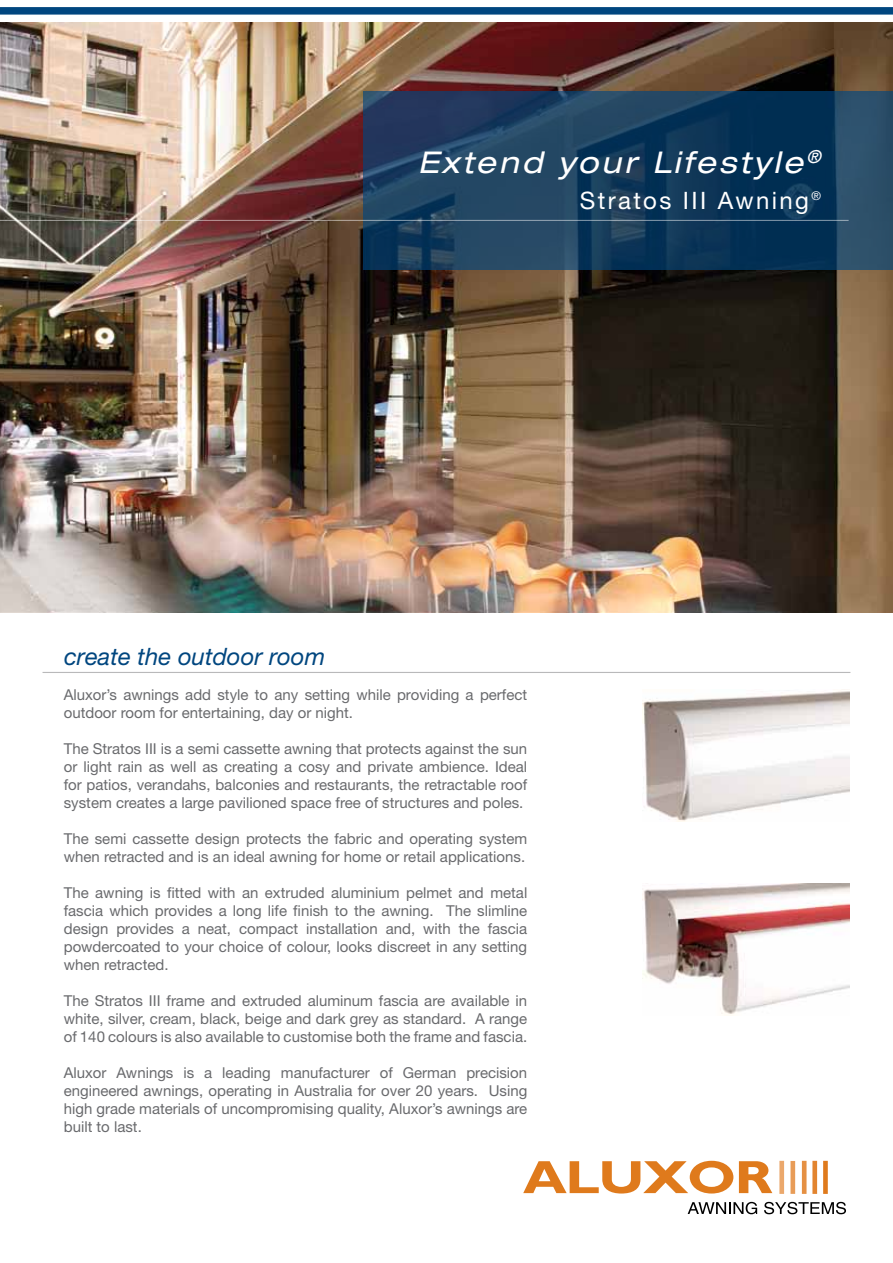
<style>
.page{position:relative;width:893px;height:1263px;background:#fff}
.page>*{position:absolute;margin:0;border:0;box-sizing:border-box;transform-origin:0 0}
.t1{font:italic expanded 30px "Helvetica Neue";letter-spacing:.1em;color:#fff}
.t2{font:italic 24px "Helvetica Neue";color:#00467f}
.t3{font:24px "Helvetica Neue";letter-spacing:.1em;color:#fff}
.t4{font:15px/18px "Helvetica Neue";color:#696a6d;text-align:justify}
</style>
<div class="page">
<img style="left:642px;top:883px;width:208px;height:131px">
<img style="left:642px;top:689px;width:208px;height:132px">
<hr style="left:43px;top:672px;width:807px;height:1px;background:#696a6d">
<div style="left:0;top:7px;width:893px;height:8px;background:#00467f"></div>
<img style="left:0;top:23px;width:893px;height:589px">
<svg style="left:523px;top:1161px;width:210px;height:32px"></svg>
<svg style="left:739px;top:1161px;width:33px;height:32px"></svg>
<div style="left:779px;top:1161px;width:5px;height:33px;background:#eba86c"></div>
<hr style="left:791px;top:1161px;width:4px;height:33px;background:#e89c58">
<hr style="left:802px;top:1161px;width:4px;height:33px;background:#e59043">
<div style="left:812px;top:1161px;width:5px;height:33px;background:#e2842f"></div>
<div style="left:823px;top:1161px;width:5px;height:33px;background:#df7a1c"></div>
<svg style="left:688px;top:1202px;width:69px;height:12px"></svg>
<svg style="left:764px;top:1202px;width:82px;height:12px"></svg>
<svg style="left:364px;top:91px;width:529px;height:179px;background:#183d5d"></svg>
<hr style="left:0;top:220px;width:849px;height:1px;background:#fff">
<h1 class="t1" style="left:418px;top:145px;width:404px">Extend your Lifestyle<sup>®</sup></h1>
<h2 class="t3" style="left:580px;top:187px;width:243px">Stratos III Awning<sup>®</sup></h2>
<h2 class="t2" style="left:64px;top:642px;width:263px">create the outdoor room</h2>
<p class="t4" style="left:64px;top:686px;width:465px">Aluxor’s awnings add style to any setting while providing a perfect outdoor room for entertaining, day or night.</p>
<p class="t4" style="left:64px;top:740px;width:465px">The Stratos III is a semi cassette awning that protects against the sun or light rain as well as creating a cosy and private ambience. Ideal for patios, verandahs, balconies and restaurants, the retractable roof system creates a large pavilioned space free of structures and poles.</p>
<p class="t4" style="left:64px;top:830px;width:465px">The semi cassette design protects the fabric and operating system when retracted and is an ideal awning for home or retail applications.</p>
<p class="t4" style="left:64px;top:884px;width:465px">The awning is fitted with an extruded aluminium pelmet and metal fascia which provides a long life finish to the awning. The slimline design provides a neat, compact installation and, with the fascia powdercoated to your choice of colour, looks discreet in any setting when retracted.</p>
<p class="t4" style="left:64px;top:992px;width:465px">The Stratos III frame and extruded aluminum fascia are available in white, silver, cream, black, beige and dark grey as standard. A range of 140 colours is also available to customise both the frame and fascia.</p>
<p class="t4" style="left:64px;top:1064px;width:465px">Aluxor Awnings is a leading manufacturer of German precision engineered awnings, operating in Australia for over 20 years. Using high grade materials of uncompromising quality, Aluxor’s awnings are built to last.</p>
</div>
